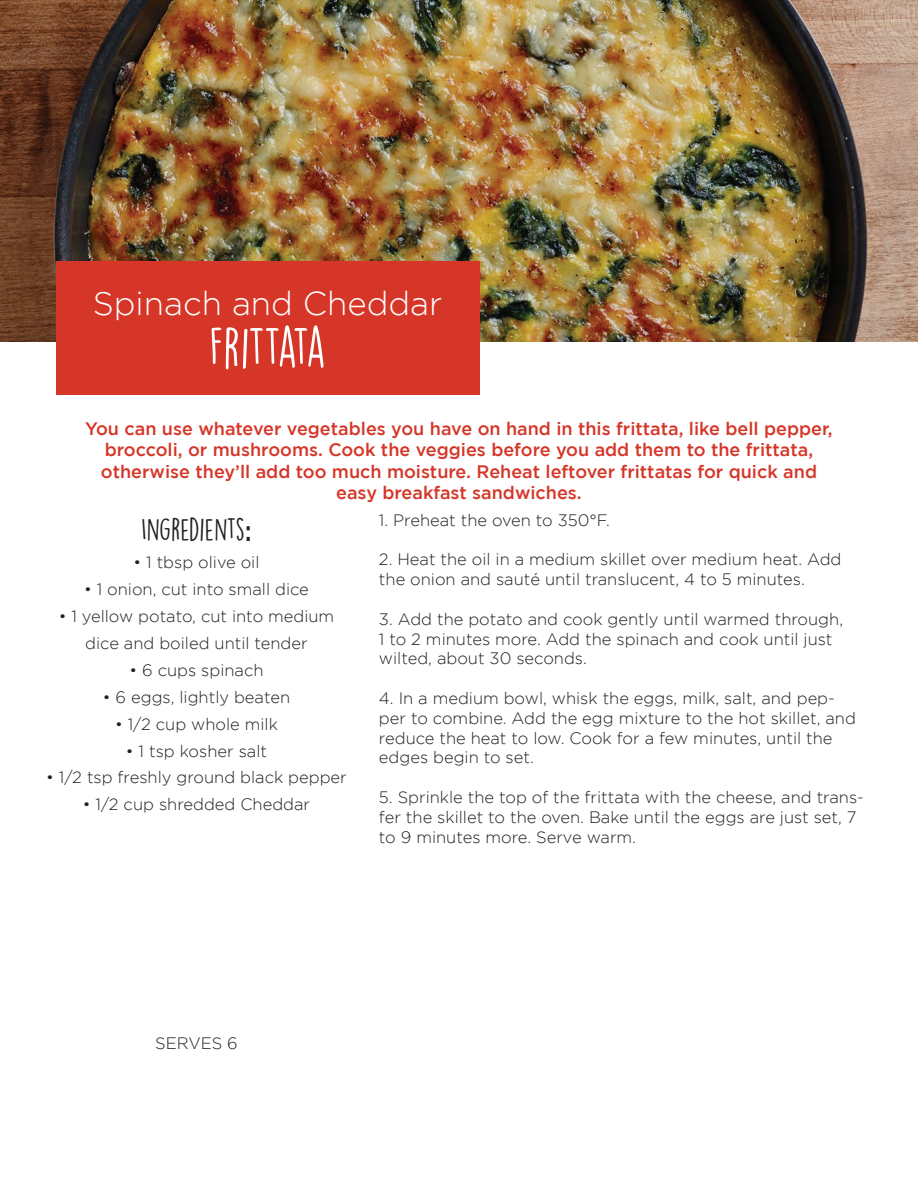
<style>
.page{position:relative;width:918px;height:1188px;background:#fff}
.page>*{position:absolute;margin:0;border:0;box-sizing:border-box;transform-origin:0 0}
.t1{font:51px "DK Lemon Yellow Sun";letter-spacing:-.045em;color:#fff}
.t2{font:300 33px "Gotham";color:#fff}
.t3{font:28.5px "DK Lemon Yellow Sun";color:#231f20}
.t4{font:500 18px/21.6px "Gotham";color:#d53628;text-align:center}
.t5{font:300 16.5px/19.8px "Gotham";color:#231f20}
.s1{font-family:"Raleway";font-weight:700}
</style>
<div class="page">
<img style="left:0;top:0;width:918px;height:341px">
<div style="left:56px;top:261px;width:424px;height:134px;background:#d53628"></div>
<h2 class="t2" style="left:93px;top:285px;width:351px">Spinach and Cheddar</h2>
<h1 class="t1" style="left:209px;top:317px;width:119px">FRITTATA</h1>
<p class="t4" style="left:85px;top:417px;width:749px">You can use whatever vegetables you have on hand in this frittata, like bell pepper, broccoli, or mushrooms. Cook the veggies before you add them to the frittata, otherwise they’ll add too much moisture. Reheat leftover frittatas for quick and easy breakfast sandwiches.</p>
<h3 class="t3" style="left:141px;top:512px;width:112px">INGREDIENTS<span class="s1">:</span></h3>
<p class="t5" style="left:134px;top:552px;width:127px">• 1 tbsp olive oil</p>
<p class="t5" style="left:84px;top:579px;width:226px">• 1 onion, cut into small dice</p>
<p class="t5" style="left:59px;top:602px;width:277px;line-height:27px;text-align:center">• 1 yellow potato, cut into medium dice and boiled until tender</p>
<p class="t5" style="left:129px;top:660px;width:136px">• 6 cups spinach</p>
<p class="t5" style="left:103px;top:687px;width:189px">• 6 eggs, lightly beaten</p>
<p class="t5" style="left:115px;top:714px;width:164px">• 1/2 cup whole milk</p>
<p class="t5" style="left:126px;top:741px;width:143px">• 1 tsp kosher salt</p>
<p class="t5" style="left:46px;top:768px;width:302px">• 1/2 tsp freshly ground black pepper</p>
<p class="t5" style="left:83px;top:795px;width:229px">• 1/2 cup shredded Cheddar</p>
<p class="t5" style="left:379px;top:510px;width:232px">1. Preheat the oven to 350°F.</p>
<p class="t5" style="left:379px;top:549px;width:464px">2. Heat the oil in a medium skillet over medium heat. Add the onion and sauté until translucent, 4 to 5 minutes.</p>
<p class="t5" style="left:379px;top:609px;width:466px">3. Add the potato and cook gently until warmed through,<br>1 to 2 minutes more. Add the spinach and cook until just wilted, about 30 seconds.</p>
<p class="t5" style="left:379px;top:688px;width:479px">4. In a medium bowl, whisk the eggs, milk, salt, and pep&shy;per to combine. Add the egg mixture to the hot skillet, and reduce the heat to low. Cook for a few minutes, until the edges begin to set.</p>
<p class="t5" style="left:379px;top:787px;width:487px">5. Sprinkle the top of the frittata with the cheese, and trans&shy;fer the skillet to the oven. Bake until the eggs are just set, 7 to 9 minutes more. Serve warm.</p>
<p class="t5" style="left:155px;top:1033px;width:84px">SERVES 6</p>
</div>
